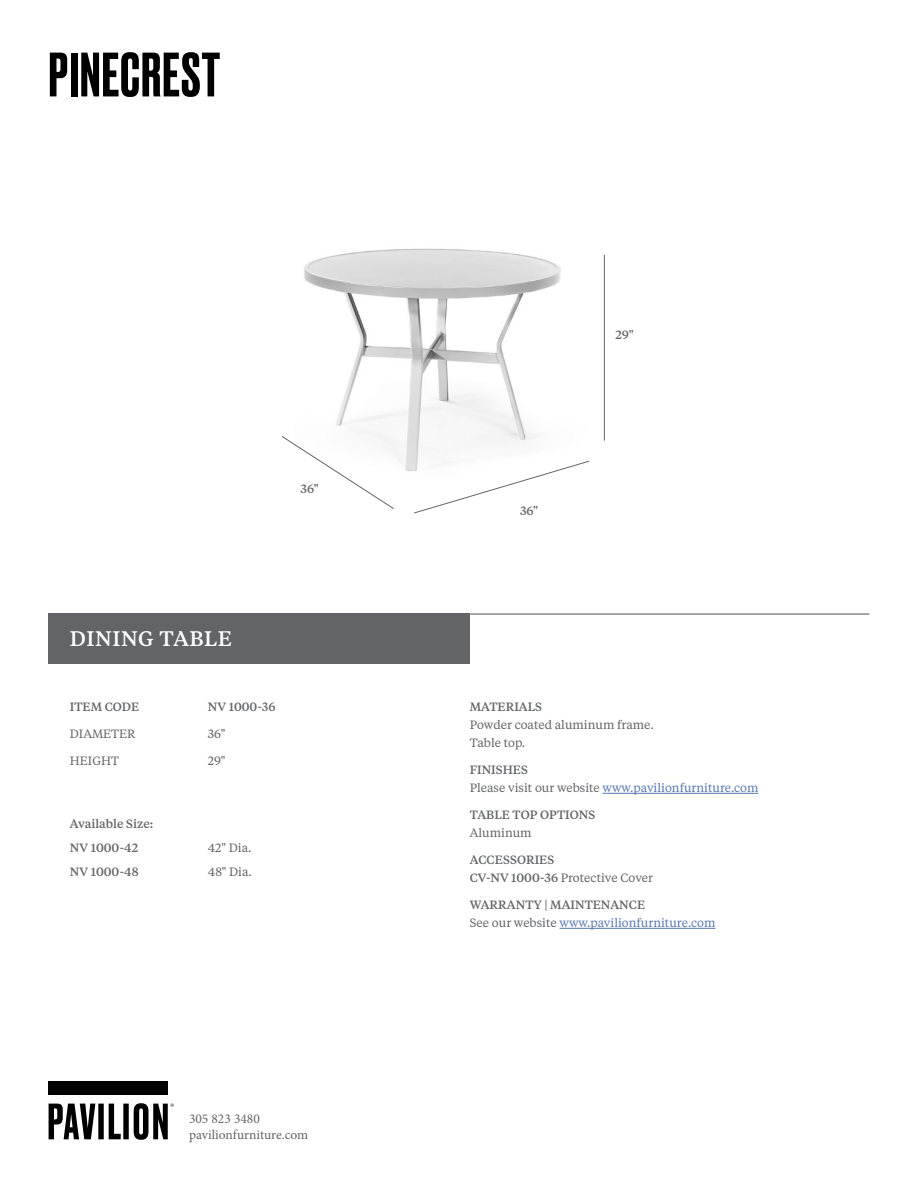
<style>
.page{position:relative;width:918px;height:1188px;background:#fff}
.page>*{position:absolute;margin:0;border:0;box-sizing:border-box;transform-origin:0 0}
.t1{font:500 58.95px "Druk";letter-spacing:.025em;color:#000}
.t2{font:500 21px "Tiempos Text";letter-spacing:.025em;color:#fff}
.t3{font:13.5px/16.2px "Minion Pro";color:#636466}
.t4{font:500 12px/18px "Tiempos Text";color:#636466}
.t5{font:12px/18px "Tiempos Text";color:#5879b0}
.t6{font:12px/18px "Tiempos Text";color:#636466}
.s1{font-weight:500;color:#636466}
.s2{color:#636466}
.s3{font-weight:400}
</style>
<div class="page">
<div style="left:49px;top:613px;width:421px;height:51px;background:#636466"></div>
<div style="left:49px;top:1082px;width:119px;height:13px;background:#000"></div>
<svg style="left:49px;top:1103px;width:125px;height:37px"></svg>
<hr style="left:49px;top:613px;width:820px;height:2px;background:#636466">
<hr style="left:603px;top:793px;width:156px;height:1px;background:#5879b0">
<hr style="left:559px;top:928px;width:156px;height:1px;background:#5879b0">
<img style="left:304px;top:248px;width:257px;height:224px">
<hr style="left:604px;top:255px;width:1px;height:186px;background:#636466">
<svg style="left:413px;top:460px;width:177px;height:54px"></svg>
<svg style="left:281px;top:435px;width:114px;height:74px"></svg>
<h1 class="t1" style="left:49px;top:34px;width:173px">PINECREST</h1>
<p class="t4" style="left:301px;top:480px;width:20px">36"</p>
<h2 class="t2" style="left:70px;top:624px;width:164px">DINING TABLE</h2>
<p class="t4" style="left:70px;top:697px;width:71px">ITEM CODE</p>
<p class="t4" style="left:208px;top:697px;width:69px">NV 1000-36</p>
<p class="t6" style="left:70px;top:724px;width:67px">DIAMETER</p>
<p class="t6" style="left:208px;top:724px;width:19px">36"</p>
<p class="t6" style="left:70px;top:751px;width:51px">HEIGHT</p>
<p class="t6" style="left:208px;top:751px;width:19px">29"</p>
<p class="t4" style="left:70px;top:811px;width:85px;line-height:24px">Available Size:<br>NV 1000-42</p>
<p class="t6" style="left:208px;top:838px;width:45px">42" Dia.</p>
<p class="t4" style="left:70px;top:862px;width:70px">NV 1000-48</p>
<p class="t6" style="left:208px;top:862px;width:46px">48" Dia.</p>
<p class="t3" style="left:189px;top:1111px;width:121px">305 823 3480 pavilionfurniture.com</p>
<p class="t4" style="left:520px;top:501px;width:20px">36"</p>
<p class="t4" style="left:616px;top:325px;width:20px">29"</p>
<p class="t4" style="left:470px;top:697px;width:74px">MATERIALS</p>
<p class="t6" style="left:470px;top:715px;width:186px">Powder coated aluminum frame.<br>Table top.</p>
<p class="t5" style="left:470px;top:760px;width:290px"><span class="s1">FINISHES<br></span><span class="s2">Please visit our website</span> www.pavilionfurniture.com</p>
<p class="t4" style="left:470px;top:805px;width:127px">TABLE TOP OPTIONS</p>
<p class="t6" style="left:470px;top:823px;width:63px">Aluminum</p>
<p class="t4" style="left:470px;top:850px;width:185px">ACCESSORIES<br>CV-NV 1000-36 <span class="s3">Protective Cover</span></p>
<p class="t5" style="left:470px;top:895px;width:247px"><span class="s1">WARRANTY | MAINTENANCE<br></span><span class="s2">See our website</span> www.pavilionfurniture.com</p>
</div>
